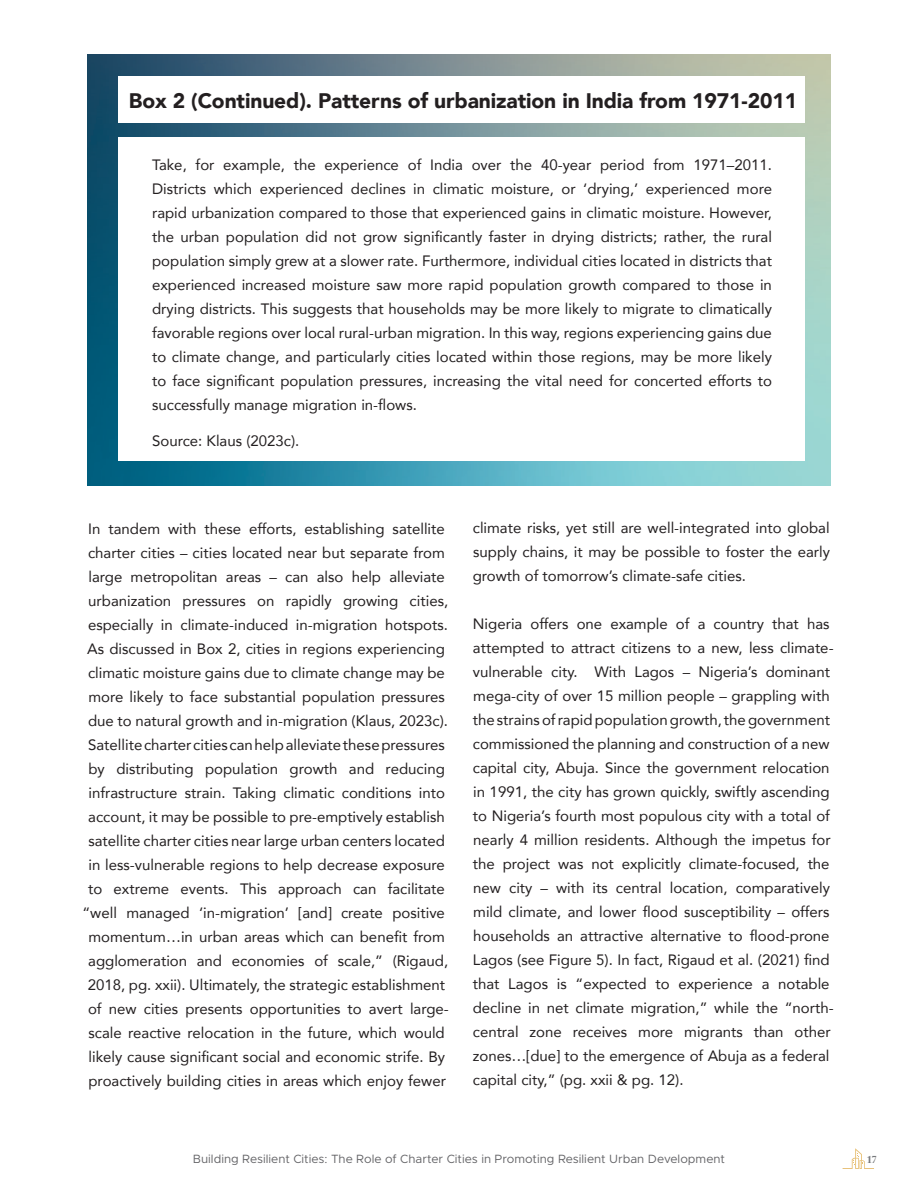
<style>
.page{position:relative;width:918px;height:1188px;background:#fff}
.page>*{position:absolute;margin:0;border:0;box-sizing:border-box;transform-origin:0 0}
.t1{font:900 21px "Avenir";letter-spacing:-.005em;color:#231f20}
.Paragraph_Style_1{font:15px/24px "Avenir";color:#231f20;text-align:justify}
.t2{font:12px "Metropolis";color:#636366}
.t3{font:700 10.5px "Pona Display";color:#76787b}
</style>
<div class="page">
<svg style="left:843px;top:1148px;width:31px;height:21px"></svg>
<img style="left:88px;top:54px;width:742px;height:432px">
<div style="left:118px;top:137px;width:687px;height:323px;background:#fff"></div>
<div style="left:118px;top:76px;width:687px;height:47px;background:#fff"></div>
<p class="t1" style="left:129px;top:83px;width:670px">Box 2 (Continued). Patterns of urbanization in India from 1971-2011</p>
<p class="Paragraph_Style_1" style="left:152px;top:152px;width:621px">Take, for example, the experience of India over the 40-year period from 1971–2011.<br>Districts which experienced declines in climatic moisture, or ‘drying,’ experienced more rapid urbanization compared to those that experienced gains in climatic moisture. However, the urban population did not grow significantly faster in drying districts; rather, the rural population simply grew at a slower rate. Furthermore, individual cities located in districts that experienced increased moisture saw more rapid population growth compared to those in drying districts. This suggests that households may be more likely to migrate to climatically favorable regions over local rural-urban migration. In this way, regions experiencing gains due to climate change, and particularly cities located within those regions, may be more likely to face significant population pressures, increasing the vital need for concerted efforts to successfully manage migration in-flows.</p>
<p class="Paragraph_Style_1" style="left:152px;top:428px;width:149px">Source: Klaus (2023c).</p>
<p class="Paragraph_Style_1" style="left:83px;top:516px;width:368px;text-align:center">In tandem with these efforts, establishing satellite charter cities – cities located near but separate from large metropolitan areas – can also help alleviate urbanization pressures on rapidly growing cities, especially in climate-induced in-migration hotspots.<br>As discussed in Box 2, cities in regions experiencing climatic moisture gains due to climate change may be more likely to face substantial population pressures due to natural growth and in-migration (Klaus, 2023c).<br>Satellite charter cities can help alleviate these pressures by distributing population growth and reducing infrastructure strain. Taking climatic conditions into account, it may be possible to pre-emptively establish satellite charter cities near large urban centers located in less-vulnerable regions to help decrease exposure to extreme events. This approach can facilitate “well managed ‘in-migration’ [and] create positive momentum…in urban areas which can benefit from agglomeration and economies of scale,” (Rigaud, 2018, pg. xxii). Ultimately, the strategic establishment of new cities presents opportunities to avert large&shy;scale reactive relocation in the future, which would likely cause significant social and economic strife. By proactively building cities in areas which enjoy fewer</p>
<p class="Paragraph_Style_1" style="left:473px;top:516px;width:359px">climate risks, yet still are well-integrated into global supply chains, it may be possible to foster the early growth of tomorrow’s climate-safe cities.</p>
<p class="Paragraph_Style_1" style="left:473px;top:612px;width:362px;text-align:left">Nigeria offers one example of a country that has attempted to attract citizens to a new, less climate&shy;vulnerable city. With Lagos – Nigeria’s dominant mega-city of over 15 million people – grappling with the strains of rapid population growth, the government commissioned the planning and construction of a new capital city, Abuja. Since the government relocation in 1991, the city has grown quickly, swiftly ascending to Nigeria’s fourth most populous city with a total of nearly 4 million residents. Although the impetus for the project was not explicitly climate-focused, the new city – with its central location, comparatively mild climate, and lower flood susceptibility – offers households an attractive alternative to flood-prone Lagos (see Figure 5). In fact, Rigaud et al. (2021) find that Lagos is “expected to experience a notable decline in net climate migration,” while the “north&shy;central zone receives more migrants than other zones…[due] to the emergence of Abuja as a federal capital city,” (pg. xxii &amp; pg. 12).</p>
<p class="t2" style="left:193px;top:1151px;width:534px">Building Resilient Cities: The Role of Charter Cities in Promoting Resilient Urban Development</p>
<p class="t3" style="left:867px;top:1153px;width:11px">17</p>
</div>
